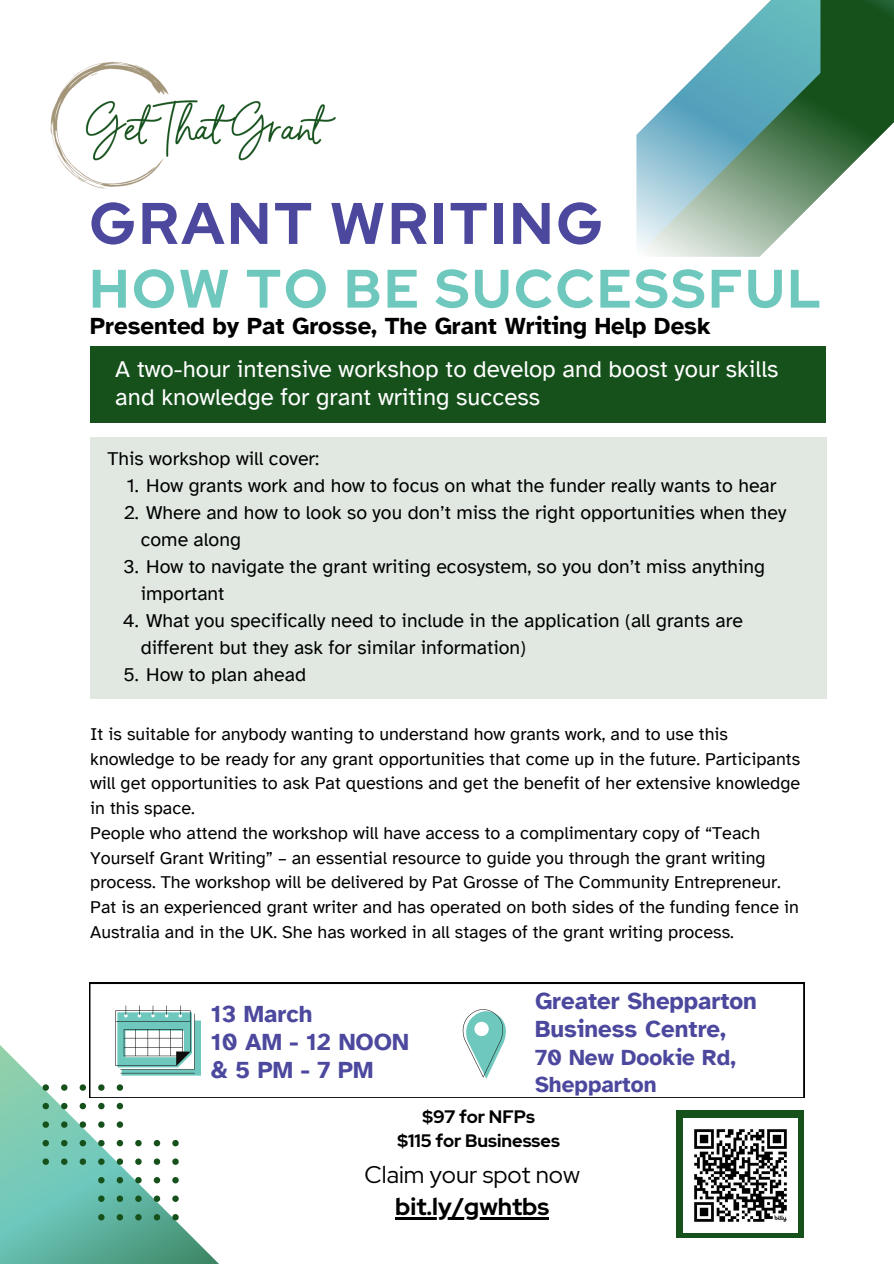
<style>
.page{position:relative;width:894px;height:1264px;background:#fff}
.page>*{position:absolute;margin:0;border:0;box-sizing:border-box;transform-origin:0 0}
.t1{font:700 58.5px "Red Hat Display";letter-spacing:.05em;color:#4c489e}
.t2{font:700 54px "Red Hat Display";letter-spacing:.05em;color:#6ec8bd}
.t3{font:24px/28.2px "Atkinson Hyperlegible";color:#fff}
.t4{font:700 24px/28.2px "Atkinson Hyperlegible";color:#4c489e}
.t5{font:700 24px "Atkinson Hyperlegible";color:#000}
.t6{font:24px "Red Hat Display";color:#000}
.t7{font:700 24px "Red Hat Display";color:#000}
.t8{font:700 22.5px/27px "Atkinson Hyperlegible";color:#4c489e}
.t9{font:19.5px/27px "Atkinson Hyperlegible";color:#000}
.t10{font:18px/24.8px "Atkinson Hyperlegible";color:#000}
.t11{font:700 18px/24.8px "Red Hat Display";color:#000;text-align:center}
</style>
<div class="page">
<svg style="left:0;top:1045px;width:218px;height:218px"></svg>
<svg style="left:89px;top:982px;width:715px;height:115px"></svg>
<div style="left:820px;top:0;width:73px;height:73px;background:#16511c"></div>
<svg style="left:661px;top:0;width:159px;height:257px"></svg>
<svg style="left:636px;top:73px;width:257px;height:183px"></svg>
<div style="left:90px;top:346px;width:735px;height:76px;background:#16511c"></div>
<svg style="left:115px;top:1005px;width:86px;height:70px"></svg>
<svg style="left:461px;top:1008px;width:44px;height:70px"></svg>
<div style="left:676px;top:1110px;width:128px;height:127px;background:#16511c"></div>
<svg style="left:43px;top:1084px;width:6px;height:6px"></svg>
<svg style="left:61px;top:1084px;width:6px;height:6px"></svg>
<svg style="left:80px;top:1084px;width:6px;height:6px"></svg>
<svg style="left:98px;top:1084px;width:6px;height:6px"></svg>
<svg style="left:117px;top:1084px;width:6px;height:6px"></svg>
<svg style="left:43px;top:1102px;width:6px;height:7px"></svg>
<svg style="left:61px;top:1102px;width:6px;height:7px"></svg>
<svg style="left:80px;top:1102px;width:6px;height:7px"></svg>
<svg style="left:98px;top:1102px;width:6px;height:7px"></svg>
<svg style="left:117px;top:1102px;width:6px;height:7px"></svg>
<svg style="left:43px;top:1121px;width:6px;height:6px"></svg>
<svg style="left:61px;top:1121px;width:6px;height:6px"></svg>
<svg style="left:80px;top:1121px;width:6px;height:6px"></svg>
<svg style="left:98px;top:1121px;width:6px;height:6px"></svg>
<svg style="left:117px;top:1121px;width:6px;height:6px"></svg>
<svg style="left:43px;top:1139px;width:6px;height:7px"></svg>
<svg style="left:61px;top:1139px;width:6px;height:7px"></svg>
<svg style="left:80px;top:1139px;width:6px;height:7px"></svg>
<svg style="left:98px;top:1139px;width:6px;height:7px"></svg>
<svg style="left:117px;top:1139px;width:6px;height:7px"></svg>
<svg style="left:135px;top:1139px;width:7px;height:7px"></svg>
<svg style="left:154px;top:1139px;width:6px;height:7px"></svg>
<svg style="left:172px;top:1139px;width:7px;height:7px"></svg>
<svg style="left:43px;top:1158px;width:6px;height:6px"></svg>
<svg style="left:61px;top:1158px;width:6px;height:6px"></svg>
<svg style="left:80px;top:1158px;width:6px;height:6px"></svg>
<svg style="left:98px;top:1158px;width:6px;height:6px"></svg>
<svg style="left:117px;top:1158px;width:6px;height:6px"></svg>
<svg style="left:135px;top:1158px;width:7px;height:6px"></svg>
<svg style="left:154px;top:1158px;width:6px;height:6px"></svg>
<svg style="left:172px;top:1158px;width:7px;height:6px"></svg>
<svg style="left:98px;top:1176px;width:6px;height:7px"></svg>
<svg style="left:117px;top:1176px;width:6px;height:7px"></svg>
<svg style="left:135px;top:1176px;width:7px;height:7px"></svg>
<svg style="left:154px;top:1176px;width:6px;height:7px"></svg>
<svg style="left:172px;top:1176px;width:7px;height:7px"></svg>
<svg style="left:98px;top:1195px;width:6px;height:6px"></svg>
<svg style="left:117px;top:1195px;width:6px;height:6px"></svg>
<svg style="left:135px;top:1195px;width:7px;height:6px"></svg>
<svg style="left:154px;top:1195px;width:6px;height:6px"></svg>
<svg style="left:172px;top:1195px;width:7px;height:6px"></svg>
<svg style="left:98px;top:1213px;width:6px;height:7px"></svg>
<svg style="left:117px;top:1213px;width:6px;height:7px"></svg>
<svg style="left:135px;top:1213px;width:7px;height:7px"></svg>
<svg style="left:154px;top:1213px;width:6px;height:7px"></svg>
<svg style="left:172px;top:1213px;width:7px;height:7px"></svg>
<img style="left:50px;top:61px;width:286px;height:128px">
<img style="left:683px;top:1118px;width:114px;height:114px">
<div style="left:90px;top:437px;width:736px;height:261px;background:#e0e8e1"></div>
<hr style="left:395px;top:1217px;width:154px;height:2px;background:#000">
<p class="t1" style="left:89px;top:184px;width:514px">GRANT WRITING</p>
<h1 class="t2" style="left:89px;top:253px;width:733px">HOW TO BE SUCCESSFUL</h1>
<h2 class="t5" style="left:90px;top:311px;width:622px">Presented by Pat Grosse, The Grant Writing Help Desk</h2>
<h3 class="t3" style="left:115px;top:354px;width:664px">A two-hour intensive workshop to develop and boost your skills and knowledge for grant writing success</h3>
<p class="t9" style="left:107px;top:444px;width:213px">This workshop will cover:</p>
<p class="t9" style="left:127px;top:471px;width:651px">1. How grants work and how to focus on what the funder really wants to hear</p>
<p class="t9" style="left:141px;top:498px;width:647px;text-indent:-17px">2. Where and how to look so you don’t miss the right opportunities when they come along</p>
<p class="t9" style="left:141px;top:552px;width:625px;text-indent:-17px">3. How to navigate the grant writing ecosystem, so you don’t miss anything important</p>
<p class="t9" style="left:141px;top:606px;width:603px;text-indent:-18px">4. What you specifically need to include in the application (all grants are different but they ask for similar information)</p>
<p class="t9" style="left:123px;top:660px;width:184px">5. How to plan ahead</p>
<h1 class="t10" style="left:90px;top:721px;width:711px">It is suitable for anybody wanting to understand how grants work, and to use this knowledge to be ready for any grant opportunities that come up in the future. Participants will get opportunities to ask Pat questions and get the benefit of her extensive knowledge in this space.</h1>
<h2 class="t10" style="left:90px;top:820px;width:710px">People who attend the workshop will have access to a complimentary copy of “Teach Yourself Grant Writing” – an essential resource to guide you through the grant writing process. The workshop will be delivered by Pat Grosse of The Community Entrepreneur.<br>Pat is an experienced grant writer and has operated on both sides of the funding fence in Australia and in the UK. She has worked in all stages of the grant writing process.</h2>
<p class="t4" style="left:535px;top:986px;width:223px">Greater Shepparton<br>Business Centre,</p>
<p class="t8" style="left:535px;top:1044px;width:202px">70 New Dookie Rd,<br>Shepparton</p>
<p class="t4" style="left:211px;top:999px;width:199px">13 March<br>10 AM - 12 NOON &amp;5PM-7PM</p>
<p class="t11" style="left:397px;top:1103px;width:164px">$97 for NFPs<br>$115 for Businesses</p>
<p class="t6" style="left:364px;top:1158px;width:217px">Claim your spot now</p>
<p class="t7" style="left:395px;top:1190px;width:155px">bit.ly/gwhtbs</p>
</div>
